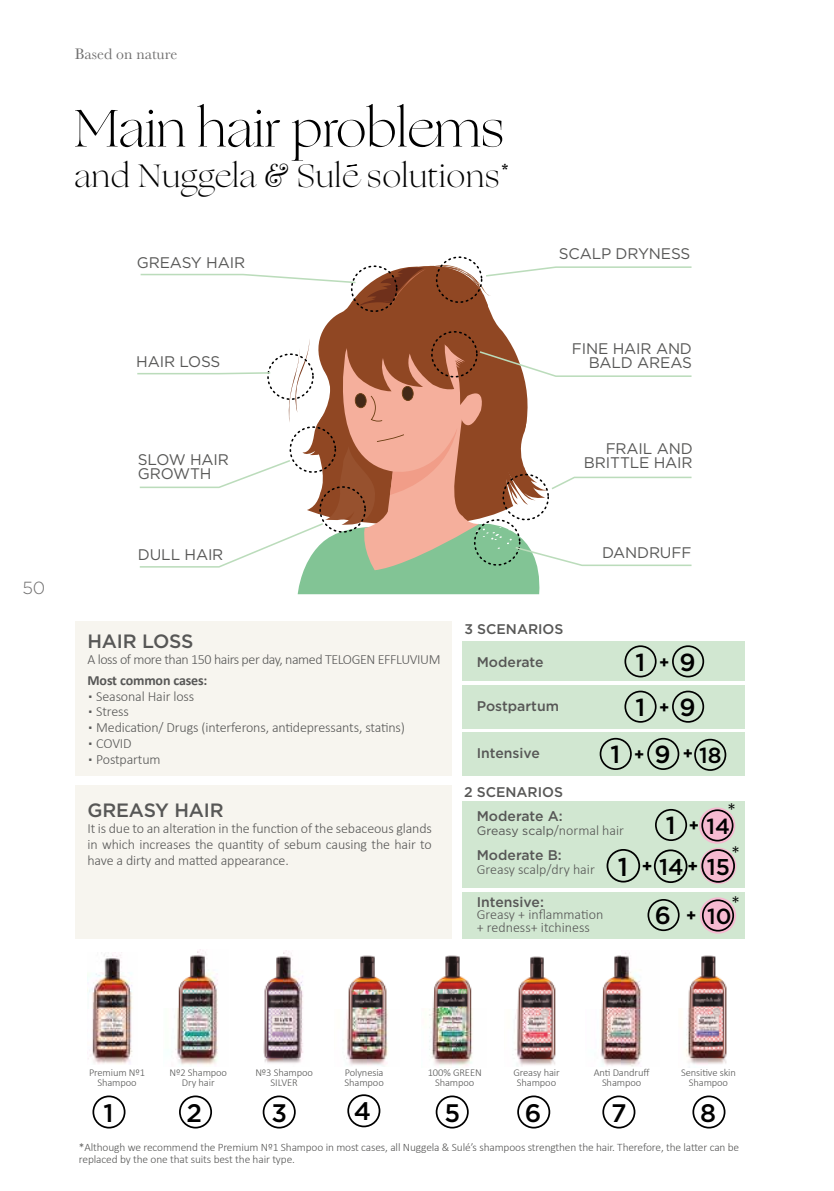
<style>
.page{position:relative;width:834px;height:1191px;background:#fff}
.page>*{position:absolute;margin:0;border:0;box-sizing:border-box;transform-origin:0 0}
.t1{font:300 52.5px "Ogg TRIAL";color:#000}
.t2{font:300 32.38px "Ogg TRIAL";letter-spacing:.025em;color:#000}
.t3{font:500 25.38px "Gotham";color:#000}
.t4{font:500 24.68px/46.2px "Gotham";color:#000;text-align:center}
.t5{font:500 22.75px "Gotham";color:#000}
.t6{font:500 21.88px "Gotham";color:#000}
.t7{font:21px "Gotham";color:#000}
.t8{font:500 19.25px "Gotham";letter-spacing:-.01em;color:#575756}
.t9{font:300 17.5px "Gotham";color:#706f6f}
.t10{font:15.75px "Baskerville";color:#706f6f}
.t11{font:15.4px/14.2px "Gotham";letter-spacing:-.01em;color:#575756;text-align:right}
.t12{font:300 14px/16.1px "Calibri";letter-spacing:-.01em;color:#575756;text-align:justify}
.t13{font:500 14px "Gotham";color:#575756}
.t14{font:300 14px "Calibri";letter-spacing:-.03em;color:#575756}
.t15{font:700 14px "Calibri";letter-spacing:-.01em;color:#575756}
.t16{font:12.25px "Gotham";color:#575756}
.t17{font:700 12.25px "Baskerville";color:#000}
.t18{font:300 11.38px/12.2px "Calibri";letter-spacing:-.01em;color:#575756}
.t19{font:300 10.5px/10.5px "Calibri";letter-spacing:-.01em;color:#575756;text-align:center}
.s1{font-family:"Abraham Lincoln";font-weight:400}
.s2{font-weight:700;font-size:16.1px}
.s3{font-size:21.88px}
.s4{font-family:"Calibri";font-weight:300;font-size:14px}
.s5{font-size:24.68px}
.s6{font-size:25.72px}
.s7{font-weight:700;font-size:16.8px}
</style>
<div class="page">
<div style="left:75px;top:621px;width:376px;height:154px;background:#f7f5ef"></div>
<div style="left:75px;top:785px;width:376px;height:153px;background:#f7f5ef"></div>
<div style="left:461px;top:641px;width:283px;height:40px;background:#d1e7d1"></div>
<div style="left:461px;top:685px;width:283px;height:43px;background:#d1e7d1"></div>
<div style="left:461px;top:801px;width:283px;height:87px;background:#d1e7d1"></div>
<div style="left:461px;top:732px;width:283px;height:43px;background:#d1e7d1"></div>
<div style="left:461px;top:891px;width:283px;height:47px;background:#d1e7d1"></div>
<div style="left:624px;top:645px;width:32px;height:32px;border:2px solid #000;border-radius:50%"></div>
<div style="left:672px;top:645px;width:32px;height:32px;border:2px solid #000;border-radius:50%"></div>
<div style="left:624px;top:690px;width:32px;height:32px;border:2px solid #000;border-radius:50%"></div>
<div style="left:672px;top:690px;width:32px;height:32px;border:2px solid #000;border-radius:50%"></div>
<div style="left:599px;top:738px;width:32px;height:32px;border:2px solid #000;border-radius:50%"></div>
<div style="left:647px;top:738px;width:32px;height:32px;border:2px solid #000;border-radius:50%"></div>
<div style="left:694px;top:739px;width:32px;height:32px;border:2px solid #000;border-radius:50%"></div>
<img style="left:87px;top:952px;width:46px;height:112px">
<img style="left:175px;top:950px;width:43px;height:115px">
<img style="left:263px;top:950px;width:40px;height:114px">
<img style="left:346px;top:955px;width:42px;height:110px">
<img style="left:429px;top:955px;width:44px;height:111px">
<img style="left:515px;top:956px;width:41px;height:110px">
<img style="left:601px;top:952px;width:41px;height:114px">
<img style="left:686px;top:955px;width:41px;height:109px">
<div style="left:92px;top:1095px;width:33px;height:33px;border:2px solid #000;border-radius:50%"></div>
<div style="left:179px;top:1095px;width:33px;height:33px;border:2px solid #000;border-radius:50%"></div>
<div style="left:263px;top:1095px;width:33px;height:33px;border:2px solid #000;border-radius:50%"></div>
<div style="left:347px;top:1094px;width:33px;height:33px;border:2px solid #000;border-radius:50%"></div>
<div style="left:435px;top:1095px;width:33px;height:33px;border:2px solid #000;border-radius:50%"></div>
<div style="left:517px;top:1095px;width:33px;height:33px;border:2px solid #000;border-radius:50%"></div>
<div style="left:602px;top:1095px;width:33px;height:33px;border:2px solid #000;border-radius:50%"></div>
<div style="left:692px;top:1095px;width:33px;height:33px;border:2px solid #000;border-radius:50%"></div>
<svg style="left:137px;top:256px;width:555px;height:338px"></svg>
<svg style="left:346px;top:164px;width:11px;height:3px"></svg>
<svg style="left:699px;top:897px;width:37px;height:36px"></svg>
<svg style="left:698px;top:807px;width:37px;height:36px"></svg>
<div style="left:701px;top:809px;width:32px;height:32px;border:2px solid #000;border-radius:50%"></div>
<div style="left:655px;top:809px;width:32px;height:32px;border:2px solid #000;border-radius:50%"></div>
<svg style="left:700px;top:847px;width:36px;height:37px"></svg>
<div style="left:653px;top:849px;width:34px;height:34px;border:2px solid #000;border-radius:50%"></div>
<div style="left:606px;top:849px;width:34px;height:33px;border:2px solid #000;border-radius:50%"></div>
<div style="left:701px;top:849px;width:33px;height:33px;border:2px solid #000;border-radius:50%"></div>
<div style="left:701px;top:899px;width:33px;height:32px;border:2px solid #000;border-radius:50%"></div>
<div style="left:647px;top:899px;width:32px;height:32px;border:2px solid #000;border-radius:50%"></div>
<p class="t9" style="left:22px;top:578px;width:25px">50</p>
<p class="t10" style="left:75px;top:44px;width:104px">Based on nature</p>
<h1 class="t1" style="left:74px;top:94px;width:431px">Main hair problems</h1>
<h2 class="t2" style="left:74px;top:154px;width:426px">and Nuggela <span class="s1">&amp;</span> Sule solutions</h2>
<p class="t17" style="left:502px;top:160px;width:8px">*</p>
<p class="t11" style="left:137px;top:255px;width:110px">GREASY HAIR</p>
<p class="t11" style="left:136px;top:354px;width:86px">HAIR LOSS</p>
<p class="t11" style="left:558px;top:246px;width:133px">SCALP DRYNESS</p>
<p class="t11" style="left:572px;top:341px;width:121px">FINE HAIR AND<br>BALD AREAS</p>
<p class="t11" style="left:605px;top:441px;width:88px">FRAIL AND</p>
<p class="t11" style="left:138px;top:452px;width:92px">SLOW HAIR</p>
<p class="t11" style="left:584px;top:456px;width:110px">BRITTLE HAIR</p>
<p class="t11" style="left:138px;top:466px;width:75px">GROWTH</p>
<p class="t11" style="left:138px;top:547px;width:87px">DULL HAIR</p>
<p class="t11" style="left:602px;top:545px;width:91px">DANDRUFF</p>
<h3 class="t8" style="left:87px;top:628px;width:107px">HAIR LOSS</h3>
<p class="t14" style="left:87px;top:650px;width:354px">A loss of more than 150 hairs per day, named TELOGEN EFFLUVIUM</p>
<p class="t15" style="left:87px;top:671px;width:121px">Most common cases:</p>
<p class="t12" style="left:87px;top:688px;width:108px">▪ Seasonal Hair loss</p>
<p class="t12" style="left:87px;top:703px;width:43px">▪ Stress</p>
<p class="t12" style="left:87px;top:719px;width:319px">▪ Medication/ Drugs (interferons, antidepressants, statins)</p>
<p class="t12" style="left:87px;top:735px;width:46px">▪ COVID</p>
<p class="t12" style="left:87px;top:751px;width:75px">▪ Postpartum</p>
<h3 class="t8" style="left:87px;top:797px;width:138px">GREASY HAIR</h3>
<p class="t12" style="left:87px;top:820px;width:346px">It is due to an alteration in the function of the sebaceous glands in which increases the quantity of sebum causing the hair to have a dirty and matted appearance.</p>
<p class="t13" style="left:464px;top:619px;width:100px">3 SCENARIOS</p>
<p class="t13" style="left:476px;top:653px;width:68px">Moderate</p>
<p class="t13" style="left:476px;top:697px;width:84px">Postpartum</p>
<p class="t13" style="left:476px;top:744px;width:65px">Intensive</p>
<p class="t13" style="left:464px;top:782px;width:100px">2 SCENARIOS</p>
<h3 class="t4" style="left:610px;top:638px;width:113px">1 <span class="s2">+</span>9<br>1 <span class="s2">+</span>9<br>1 <span class="s2">+</span>9 <sup>+</sup><span class="s3">18</span></h3>
<h3 class="t7" style="left:727px;top:799px;width:11px">*</h3>
<p class="t13" style="left:476px;top:806px;width:87px">Moderate A:</p>
<p class="t16" style="left:476px;top:823px;width:149px">Greasy scalp<span class="s4">/normal hair</span></p>
<p class="t13" style="left:476px;top:846px;width:86px">Moderate B:</p>
<p class="t12" style="left:476px;top:861px;width:119px">Greasy scalp/dry hair</p>
<p class="t13" style="left:476px;top:893px;width:69px">Intensive:</p>
<p class="t12" style="left:476px;top:908px;width:128px;line-height:12.2px">Greasy + inflammation + redness+ itchiness</p>
<h3 class="t6" style="left:665px;top:811px;width:66px"><span class="s5">1</span> <span class="s2">+</span>14</h3>
<h3 class="t7" style="left:731px;top:842px;width:11px">*</h3>
<h3 class="t5" style="left:617px;top:851px;width:114px"><span class="s6">1</span> <span class="s7">+</span>14<span class="s7">+</span> 15</h3>
<h3 class="t7" style="left:731px;top:891px;width:11px">*</h3>
<h3 class="t6" style="left:654px;top:901px;width:78px"><span class="s5">6</span> <span class="s2">+</span>10</h3>
<p class="t19" style="left:89px;top:1067px;width:57px">Premium Nº1<br>Shampoo</p>
<p class="t19" style="left:169px;top:1067px;width:59px">Nº2 Shampoo<br>Dry hair</p>
<p class="t19" style="left:255px;top:1067px;width:59px">Nº3 Shampoo<br>SILVER</p>
<p class="t19" style="left:344px;top:1067px;width:41px;text-align:left">Polynesia<br>Shampoo</p>
<p class="t19" style="left:427px;top:1067px;width:55px">100% GREEN<br>Shampoo</p>
<p class="t19" style="left:513px;top:1067px;width:48px">Greasy hair<br>Shampoo</p>
<p class="t19" style="left:593px;top:1067px;width:57px">Anti Dandruff<br>Shampoo</p>
<p class="t19" style="left:681px;top:1067px;width:56px">Sensitive skin<br>Shampoo</p>
<h3 class="t3" style="left:104px;top:1096px;width:12px">1</h3>
<h3 class="t3" style="left:187px;top:1096px;width:17px">2</h3>
<h3 class="t3" style="left:271px;top:1096px;width:17px">3</h3>
<h3 class="t3" style="left:354px;top:1094px;width:19px">4</h3>
<h3 class="t3" style="left:444px;top:1096px;width:17px">5</h3>
<h3 class="t3" style="left:524px;top:1096px;width:18px">6</h3>
<h3 class="t3" style="left:611px;top:1096px;width:17px">7</h3>
<h3 class="t3" style="left:700px;top:1096px;width:17px">8</h3>
<p class="t18" style="left:79px;top:1140px;width:661px">*Although we recommend the Premium Nº1 Shampoo in most cases, all Nuggela &amp; Sulé’s shampoos strengthen the hair. Therefore, the latter can be replaced by the one that suits best the hair type.</p>
</div>
